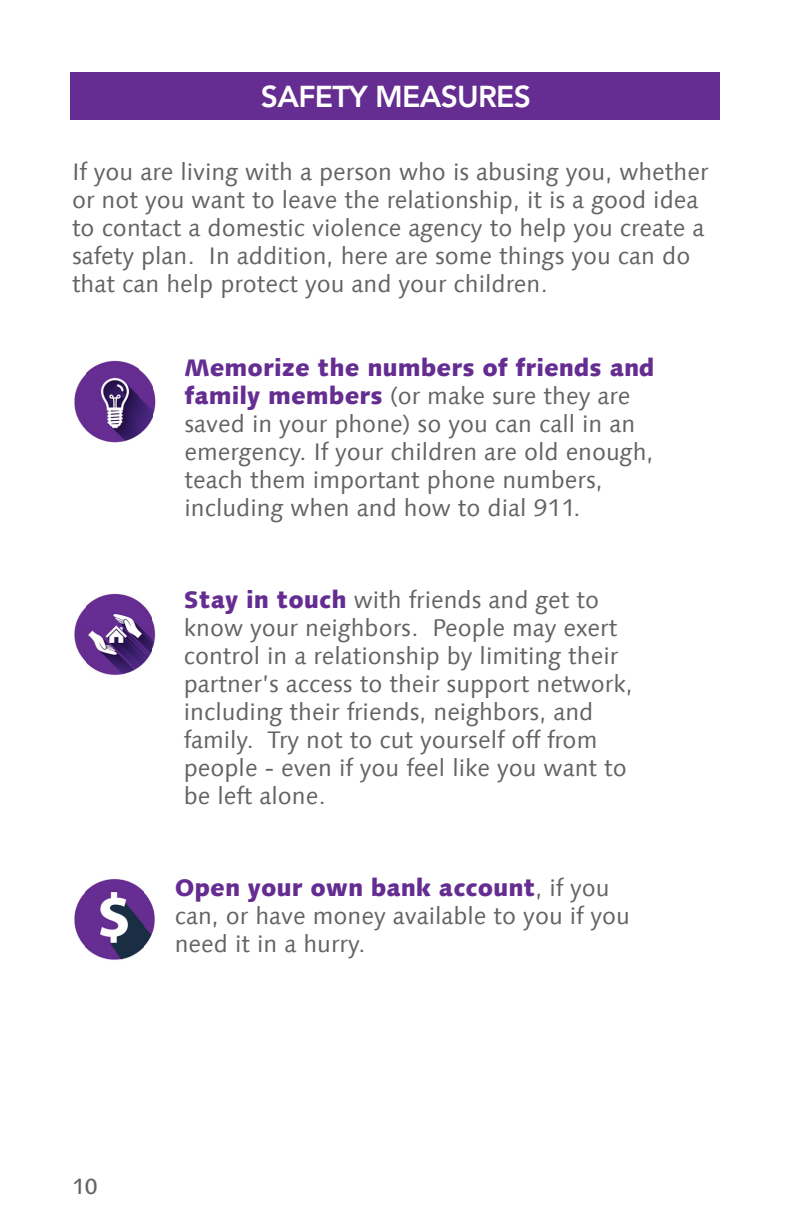
<style>
.page{position:relative;width:792px;height:1224px;background:#fff}
.page>*{position:absolute;margin:0;border:0;box-sizing:border-box;transform-origin:0 0}
.t1{font:800 30px "Avenir LT Std";letter-spacing:-.025em;color:#fff}
.t2{font:24px/28px "Linotype Syntax Com";color:#636366}
.t3{font:500 22px "Linotype Syntax Com";color:#636366}
.s1{font-weight:800;color:#652d91}
</style>
<div class="page">
<div style="left:71px;top:72px;width:649px;height:48px;background:#652d91"></div>
<img style="left:86px;top:360px;width:54px;height:83px">
<img style="left:74px;top:374px;width:12px;height:56px">
<img style="left:140px;top:370px;width:13px;height:64px">
<img style="left:153px;top:389px;width:3px;height:26px">
<img style="left:85px;top:593px;width:68px;height:82px">
<img style="left:74px;top:608px;width:11px;height:53px">
<img style="left:153px;top:622px;width:3px;height:25px">
<img style="left:85px;top:878px;width:60px;height:82px">
<img style="left:74px;top:892px;width:11px;height:54px">
<img style="left:145px;top:893px;width:10px;height:52px">
<p class="t1" style="left:261px;top:78px;width:272px">SAFETY MEASURES</p>
<p class="t2" style="left:72px;top:158px;width:638px">If you are living with a person who is abusing you, whether or not you want to leave the relationship, it is a good idea to contact a domestic violence agency to help you create a safety plan. In addition, here are some things you can do that can help protect you and your children.</p>
<p class="t2" style="left:185px;top:354px;width:472px"><span class="s1">Memorize the numbers of friends and family members</span> (or make sure they are saved in your phone) so you can call in an emergency. If your children are old enough, teach them important phone numbers, including when and how to dial 911.</p>
<p class="t2" style="left:184px;top:586px;width:451px"><span class="s1">Stay in touch</span> with friends and get to know your neighbors. People may exert control in a relationship by limiting their partner’s access to their support network, including their friends, neighbors, and family. Try not to cut yourself off from people - even if you feel like you want to be left alone.</p>
<p class="t2" style="left:175px;top:874px;width:457px"><span class="s1">Open your own bank account</span>, if you can, or have money available to you if you need it in a hurry.</p>
<p class="t3" style="left:72px;top:1172px;width:27px">10</p>
</div>
